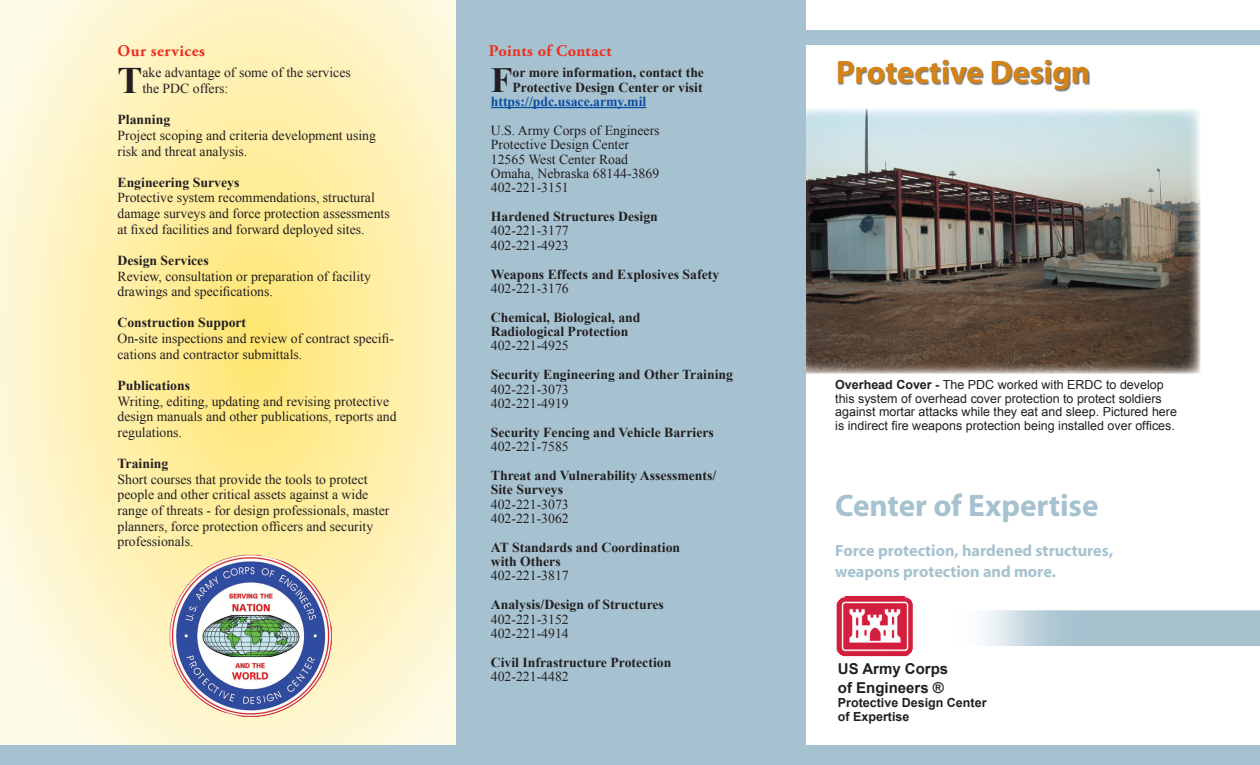
<style>
.page{position:relative;width:1260px;height:765px;background:#fff}
.page>*{position:absolute;margin:0;border:0;box-sizing:border-box;transform-origin:0 0}
.t1{font:700 37.38px "Times New Roman";color:#231f20}
.t2{font:700 35.5px "Times New Roman";color:#231f20}
.t3{font:700 32.5px "Myriad";letter-spacing:-.005em;color:#d48316}
.t4{font:700 31.25px "Myriad";color:#a6c2d0}
.t5{font:700 16.25px/20.6px "Myriad";color:#a6c2d0}
.t6{font:700 16.25px "Adobe Garamond Pro";letter-spacing:.03em;color:#ee2e22}
.t7{font:700 15px/18.8px "Arial";color:#231f20}
.t8{font:13.75px/15.6px "Times New Roman";color:#231f20}
.t9{font:700 13.75px/14.4px "Times New Roman";color:#231f20}
.t10{font:700 13.75px "Times New Roman";color:#094fa3}
.t11{font:12.5px/13.8px "Arial";color:#231f20}
.t12{font:700 12.5px/13.8px "Arial";color:#231f20}
.s1{font-weight:700}
</style>
<div class="page">
<img style="left:806px;top:109px;width:395px;height:265px">
<svg style="left:0;top:0;width:456px;height:745px;background:#fef1b6"></svg>
<div style="left:456px;top:0;width:350px;height:751px;background:#a6c2d0"></div>
<img style="left:170px;top:555px;width:162px;height:162px">
<div style="left:800px;top:30px;width:460px;height:15px;background:#a6c2d0"></div>
<hr style="left:491px;top:107px;width:155px;height:1px;background:#094fa3">
<img style="left:836px;top:595px;width:77px;height:61px">
<img style="left:838px;top:60px;width:252px;height:32px">
<div style="left:0;top:745px;width:1260px;height:20px;background:#a6c2d0"></div>
<p class="t6" style="left:118px;top:41px;width:89px">Our services</p>
<h1 class="t1" style="left:118px;top:55px;width:26px">T</h1>
<p class="t8" style="left:142px;top:65px;width:210px">ake advantage of some of the services the PDC offers:</p>
<p class="t9" style="left:118px;top:112px;width:54px">Planning</p>
<p class="t8" style="left:118px;top:127px;width:260px">Project scoping and criteria development using risk and threat analysis.</p>
<p class="t9" style="left:118px;top:175px;width:123px">Engineering Surveys</p>
<p class="t8" style="left:118px;top:190px;width:274px">Protective system recommendations, structural damage surveys and force protection assessments at fixed facilities and forward deployed sites.</p>
<p class="t9" style="left:118px;top:253px;width:93px">Design Services</p>
<p class="t8" style="left:118px;top:268px;width:255px">Review, consultation or preparation of facility drawings and specifications.</p>
<p class="t9" style="left:118px;top:315px;width:130px">Construction Support</p>
<p class="t8" style="left:118px;top:330px;width:278px">On-site inspections and review of contract specifi&shy;cations and contractor submittals.</p>
<p class="t9" style="left:118px;top:378px;width:74px">Publications</p>
<p class="t8" style="left:118px;top:393px;width:281px">Writing, editing, updating and revising protective design manuals and other publications, reports and regulations.</p>
<p class="t9" style="left:118px;top:456px;width:52px">Training</p>
<p class="t8" style="left:117px;top:471px;width:273px">Short courses that provide the tools to protect people and other critical assets against a wide range of threats - for design professionals, master planners, force protection officers and security professionals.</p>
<p class="t6" style="left:489px;top:41px;width:125px">Points of Contact</p>
<h3 class="t3" style="left:836px;top:56px;width:255px">Protective Design</h3>
<h2 class="t2" style="left:491px;top:55px;width:23px">F</h2>
<p class="t9" style="left:513px;top:65px;width:193px">or more information, contact the<br>Protective Design Center or visit</p>
<p class="t10" style="left:491px;top:92px;width:157px">https://pdc.usace.army.mil</p>
<p class="t8" style="left:491px;top:123px;width:170px;line-height:14.4px">U.S. Army Corps of Engineers<br>Protective Design Center<br>12565 West Center Road<br>Omaha, Nebraska 68144-3869<br>402-221-3151</p>
<p class="t9" style="left:491px;top:209px;width:169px">Hardened Structures Design</p>
<p class="t8" style="left:491px;top:223px;width:79px;line-height:14.4px">402-221-3177<br>402-221-4923</p>
<p class="t9" style="left:491px;top:266px;width:230px">Weapons Effects and Explosives Safety</p>
<p class="t8" style="left:491px;top:280px;width:79px">402-221-3176</p>
<p class="t9" style="left:491px;top:310px;width:151px">Chemical, Biological, and<br>Radiological Protection</p>
<p class="t8" style="left:491px;top:338px;width:79px">402-221-4925</p>
<p class="t9" style="left:491px;top:367px;width:244px">Security Engineering and Other Training</p>
<p class="t8" style="left:491px;top:382px;width:79px;line-height:14.4px">402-221-3073<br>402-221-4919</p>
<p class="t9" style="left:491px;top:425px;width:225px">Security Fencing and Vehicle Barriers</p>
<p class="t8" style="left:491px;top:438px;width:79px">402-221-7585</p>
<p class="t9" style="left:491px;top:468px;width:227px">Threat and Vulnerability Assessments/<br>Site Surveys</p>
<p class="t8" style="left:491px;top:497px;width:79px;line-height:14.4px">402-221-3073<br>402-221-3062</p>
<p class="t9" style="left:491px;top:540px;width:191px">AT Standards and Coordination with Others</p>
<p class="t8" style="left:491px;top:568px;width:79px">402-221-3817</p>
<p class="t9" style="left:491px;top:597px;width:175px">Analysis/Design of Structures</p>
<p class="t8" style="left:491px;top:612px;width:79px;line-height:14.4px">402-221-3152<br>402-221-4914</p>
<p class="t9" style="left:491px;top:655px;width:182px">Civil Infrastructure Protection</p>
<p class="t8" style="left:491px;top:668px;width:79px">402-221-4482</p>
<p class="t7" style="left:838px;top:660px;width:112px">US Army Corps of Engineers ®</p>
<p class="t12" style="left:838px;top:696px;width:150px">Protective Design Center of Expertise</p>
<p class="t11" style="left:835px;top:378px;width:343px"><span class="s1">Overhead Cover -</span> The PDC worked with ERDC to develop this system of overhead cover protection to protect soldiers against mortar attacks while they eat and sleep. Pictured here is indirect fire weapons protection being installed over offices.</p>
<h3 class="t4" style="left:835px;top:489px;width:265px">Center of Expertise</h3>
<p class="t5" style="left:835px;top:541px;width:280px">Force protection, hardened structures, weapons protection and more.</p>
</div>
